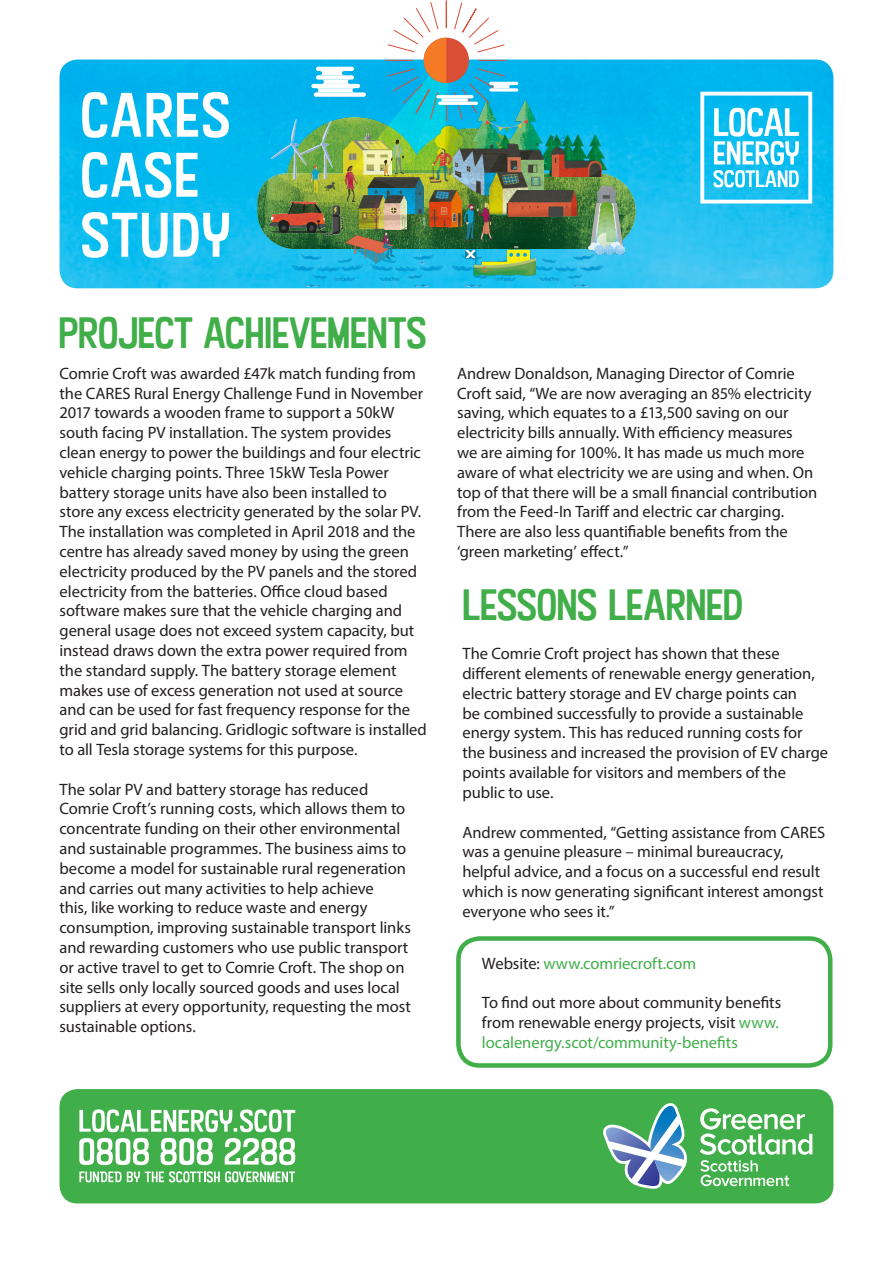
<style>
.page{position:relative;width:893px;height:1263px;background:#fff}
.page>*{position:absolute;margin:0;border:0;box-sizing:border-box;transform-origin:0 0}
.t1{font:60px/60px "Kon Tiki JF Aloha";letter-spacing:.03em;color:#fff}
.Header_28pt{font:42px "Kon Tiki JF Aloha";letter-spacing:-.005em;color:#40ae49}
.body_copy_11pt{font:16.5px/19.8px "Myriad Pro";letter-spacing:-.005em;color:#231f20}
.body_copy_11pt-2{font:16.5px "Myriad Pro";letter-spacing:-.005em;color:#40ae49}
.s1{color:#231f20}
.s2{color:#40ae49}
</style>
<div class="page">
<div style="left:60px;top:1089px;width:773px;height:114px;background:#40ae49;border-radius:18px"></div>
<img style="left:60px;top:60px;width:773px;height:228px">
<img style="left:257px;top:172px;width:378px;height:77px">
<img style="left:544px;top:135px;width:62px;height:42px">
<img style="left:451px;top:99px;width:96px;height:75px">
<img style="left:454px;top:145px;width:90px;height:75px">
<img style="left:343px;top:170px;width:38px;height:4px">
<img style="left:423px;top:191px;width:38px;height:36px">
<img style="left:489px;top:172px;width:38px;height:44px">
<img style="left:508px;top:191px;width:71px;height:27px">
<img style="left:367px;top:177px;width:57px;height:37px">
<img style="left:552px;top:137px;width:50px;height:40px">
<img style="left:265px;top:188px;width:84px;height:56px">
<img style="left:357px;top:195px;width:31px;height:23px">
<img style="left:384px;top:196px;width:23px;height:22px">
<img style="left:292px;top:255px;width:71px;height:31px">
<img style="left:453px;top:255px;width:70px;height:31px">
<img style="left:371px;top:255px;width:71px;height:31px">
<img style="left:532px;top:255px;width:70px;height:31px">
<img style="left:589px;top:187px;width:35px;height:68px">
<img style="left:268px;top:119px;width:70px;height:59px">
<img style="left:430px;top:170px;width:21px;height:12px">
<img style="left:312px;top:165px;width:22px;height:28px">
<img style="left:465px;top:204px;width:11px;height:37px">
<img style="left:478px;top:203px;width:15px;height:38px">
<img style="left:465px;top:247px;width:71px;height:28px">
<img style="left:346px;top:218px;width:82px;height:47px">
<svg style="left:311px;top:84px;width:49px;height:4px"></svg>
<div style="left:314px;top:92px;width:52px;height:5px;background:#fff;border-radius:2px"></div>
<img style="left:316px;top:0;width:212px;height:170px">
<img style="left:381px;top:139px;width:23px;height:37px">
<img style="left:345px;top:166px;width:13px;height:35px">
<svg style="left:700px;top:92px;width:112px;height:112px"></svg>
<svg style="left:700px;top:1108px;width:112px;height:78px"></svg>
<svg style="left:603px;top:1103px;width:84px;height:86px"></svg>
<svg style="left:79px;top:1109px;width:216px;height:23px"></svg>
<svg style="left:79px;top:1138px;width:70px;height:27px"></svg>
<svg style="left:161px;top:1138px;width:52px;height:27px"></svg>
<svg style="left:225px;top:1138px;width:70px;height:27px"></svg>
<svg style="left:79px;top:1171px;width:216px;height:11px"></svg>
<div style="left:456px;top:936px;width:376px;height:132px;border:4px solid #40ae49;border-radius:21px"></div>
<h1 class="t1" style="left:81px;top:83px;width:151px">CARES<br>CASE<br>STUDY</h1>
<p class="Header_28pt" style="left:58px;top:306px;width:369px">PROJECT ACHIEVEMENTS</p>
<p class="body_copy_11pt" style="left:60px;top:363px;width:369px">Comrie Croft was awarded £47k match funding from the CARES Rural Energy Challenge Fund in November 2017 towards a wooden frame to support a 50kW south facing PV installation. The system provides clean energy to power the buildings and four electric vehicle charging points. Three 15kW Tesla Power battery storage units have also been installed to<br>store any excess electricity generated by the solar PV.<br>The installation was completed in April 2018 and the centre has already saved money by using the green electricity produced by the PV panels and the stored electricity from the batteries. Office cloud based software makes sure that the vehicle charging and general usage does not exceed system capacity, but instead draws down the extra power required from the standard supply. The battery storage element makes use of excess generation not used at source and can be used for fast frequency response for the grid and grid balancing. Gridlogic software is installed to all Tesla storage systems for this purpose.</p>
<p class="body_copy_11pt" style="left:60px;top:779px;width:353px">The solar PV and battery storage has reduced Comrie Croft’s running costs, which allows them to concentrate funding on their other environmental and sustainable programmes. The business aims to become a model for sustainable rural regeneration and carries out many activities to help achieve<br>this, like working to reduce waste and energy consumption, improving sustainable transport links and rewarding customers who use public transport or active travel to get to Comrie Croft. The shop on site sells only locally sourced goods and uses local suppliers at every opportunity, requesting the most sustainable options.</p>
<p class="body_copy_11pt" style="left:457px;top:363px;width:362px">Andrew Donaldson, Managing Director of Comrie Croft said, “We are now averaging an 85% electricity saving, which equates to a £13,500 saving on our electricity bills annually. With efficiency measures<br>we are aiming for 100%. It has made us much more aware of what electricity we are using and when. On top of that there will be a small financial contribution from the Feed-In Tariff and electric car charging.<br>There are also less quantifiable benefits from the ‘green marketing’ effect.”</p>
<p class="Header_28pt" style="left:462px;top:578px;width:282px">LESSONS LEARNED</p>
<p class="body_copy_11pt" style="left:462px;top:644px;width:367px">The Comrie Croft project has shown that these different elements of renewable energy generation, electric battery storage and EV charge points can<br>be combined successfully to provide a sustainable energy system. This has reduced running costs for the business and increased the provision of EV charge points available for visitors and members of the public to use.</p>
<p class="body_copy_11pt" style="left:462px;top:822px;width:364px">Andrew commented, “Getting assistance from CARES was a genuine pleasure – minimal bureaucracy, helpful advice, and a focus on a successful end result which is now generating significant interest amongst everyone who sees it.”</p>
<p class="body_copy_11pt-2" style="left:482px;top:953px;width:216px"><span class="s1">Website:</span> www.comriecroft.com</p>
<p class="body_copy_11pt" style="left:482px;top:992px;width:301px">To find out more about community benefits from renewable energy projects, visit <span class="s2">www. localenergy.scot/community-benefits</span></p>
</div>
